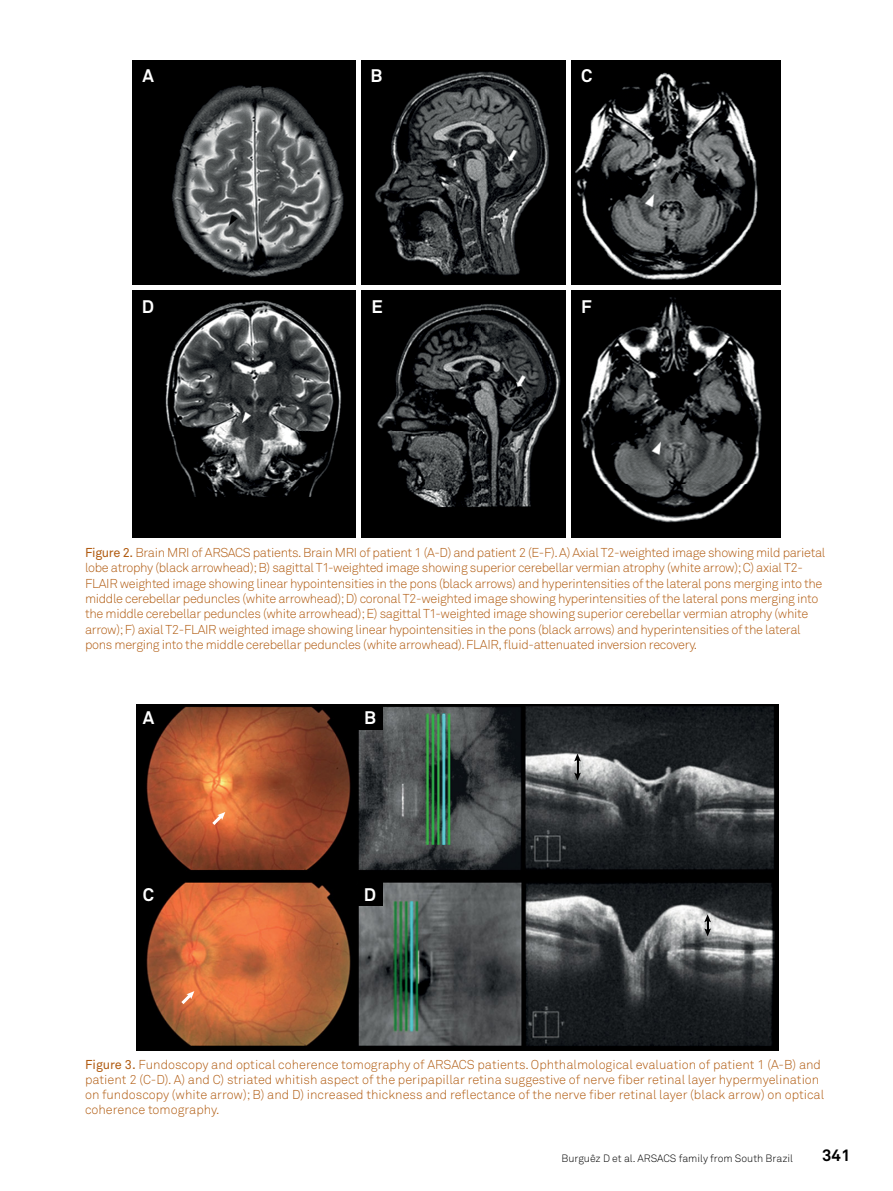
<style>
.page{position:relative;width:893px;height:1191px;background:#fff}
.page>*{position:absolute;margin:0;border:0;box-sizing:border-box;transform-origin:0 0}
.t1{font:700 18px "Akkurat Pro";color:#fff}
.t2{font:700 16.5px "Akkurat Pro";color:#000}
.t3{font:12.75px/15.3px "Akkurat Light Pro";letter-spacing:-.025em;color:#b15c12}
.t4{font:12.75px/15.3px "Akkurat Light Pro";color:#b15c12}
.t5{font:10.5px "Akkurat Light Pro";color:#000}
.s1{font-family:"Akkurat Pro"}
</style>
<div class="page">
<img style="left:133px;top:60px;width:648px;height:478px">
<div style="left:134px;top:60px;width:29px;height:30px;background:#000"></div>
<div style="left:362px;top:60px;width:30px;height:30px;background:#000"></div>
<div style="left:572px;top:60px;width:30px;height:30px;background:#000"></div>
<div style="left:134px;top:291px;width:29px;height:30px;background:#000"></div>
<div style="left:362px;top:291px;width:30px;height:30px;background:#000"></div>
<div style="left:572px;top:291px;width:30px;height:30px;background:#000"></div>
<div style="left:566px;top:60px;width:5px;height:478px;background:#fff"></div>
<hr style="left:131px;top:286px;width:652px;height:4px;background:#fff">
<div style="left:356px;top:60px;width:5px;height:478px;background:#fff"></div>
<img style="left:136px;top:704px;width:642px;height:346px">
<svg style="left:212px;top:812px;width:13px;height:13px"></svg>
<svg style="left:574px;top:753px;width:7px;height:27px"></svg>
<svg style="left:704px;top:914px;width:7px;height:22px"></svg>
<svg style="left:181px;top:991px;width:13px;height:13px"></svg>
<div style="left:137px;top:705px;width:24px;height:24px;background:#000"></div>
<div style="left:358px;top:705px;width:24px;height:24px;background:#000"></div>
<div style="left:137px;top:881px;width:24px;height:24px;background:#000"></div>
<div style="left:358px;top:881px;width:24px;height:24px;background:#000"></div>
<h1 class="t1" style="left:143px;top:65px;width:13px">A</h1>
<h1 class="t1" style="left:371px;top:65px;width:13px">B</h1>
<h1 class="t1" style="left:581px;top:65px;width:13px">C</h1>
<h1 class="t1" style="left:142px;top:295px;width:14px">D</h1>
<h1 class="t1" style="left:371px;top:295px;width:13px">E</h1>
<h1 class="t1" style="left:581px;top:295px;width:12px">F</h1>
<p class="t3" style="left:85px;top:545px;width:742px"><span class="s1">Figure 2.</span> Brain MRI of ARSACS patients. Brain MRI of patient 1 (A-D) and patient 2 (E-F). A) Axial T2-weighted image showing mild parietal lobe atrophy (black arrowhead); B) sagittal T1-weighted image showing superior cerebellar vermian atrophy (white arrow); C) axial T2- FLAIR weighted image showing linear hypointensities in the pons (black arrows) and hyperintensities of the lateral pons merging into the middle cerebellar peduncles (white arrowhead); D) coronal T2-weighted image showing hyperintensities of the lateral pons merging into the middle cerebellar peduncles (white arrowhead); E) sagittal T1-weighted image showing superior cerebellar vermian atrophy (white arrow); F) axial T2-FLAIR weighted image showing linear hypointensities in the pons (black arrows) and hyperintensities of the lateral pons merging into the middle cerebellar peduncles (white arrowhead). FLAIR, fluid-attenuated inversion recovery.</p>
<h1 class="t1" style="left:143px;top:706px;width:13px">A</h1>
<h1 class="t1" style="left:364px;top:706px;width:13px">B</h1>
<h1 class="t1" style="left:143px;top:883px;width:13px">C</h1>
<h1 class="t1" style="left:364px;top:883px;width:14px">D</h1>
<p class="t4" style="left:85px;top:1056px;width:741px"><span class="s1">Figure 3.</span> Fundoscopy and optical coherence tomography of ARSACS patients. Ophthalmological evaluation of patient 1 (A-B) and patient 2 (C-D). A) and C) striated whitish aspect of the peripapillar retina suggestive of nerve fiber retinal layer hypermyelination on fundoscopy (white arrow); B) and D) increased thickness and reflectance of the nerve fiber retinal layer (black arrow) on optical coherence tomography.</p>
<p class="t5" style="left:561px;top:1151px;width:233px">Burguêz D et al. ARSACS family from South Brazil</p>
<p class="t2" style="left:822px;top:1145px;width:30px">341</p>
</div>
